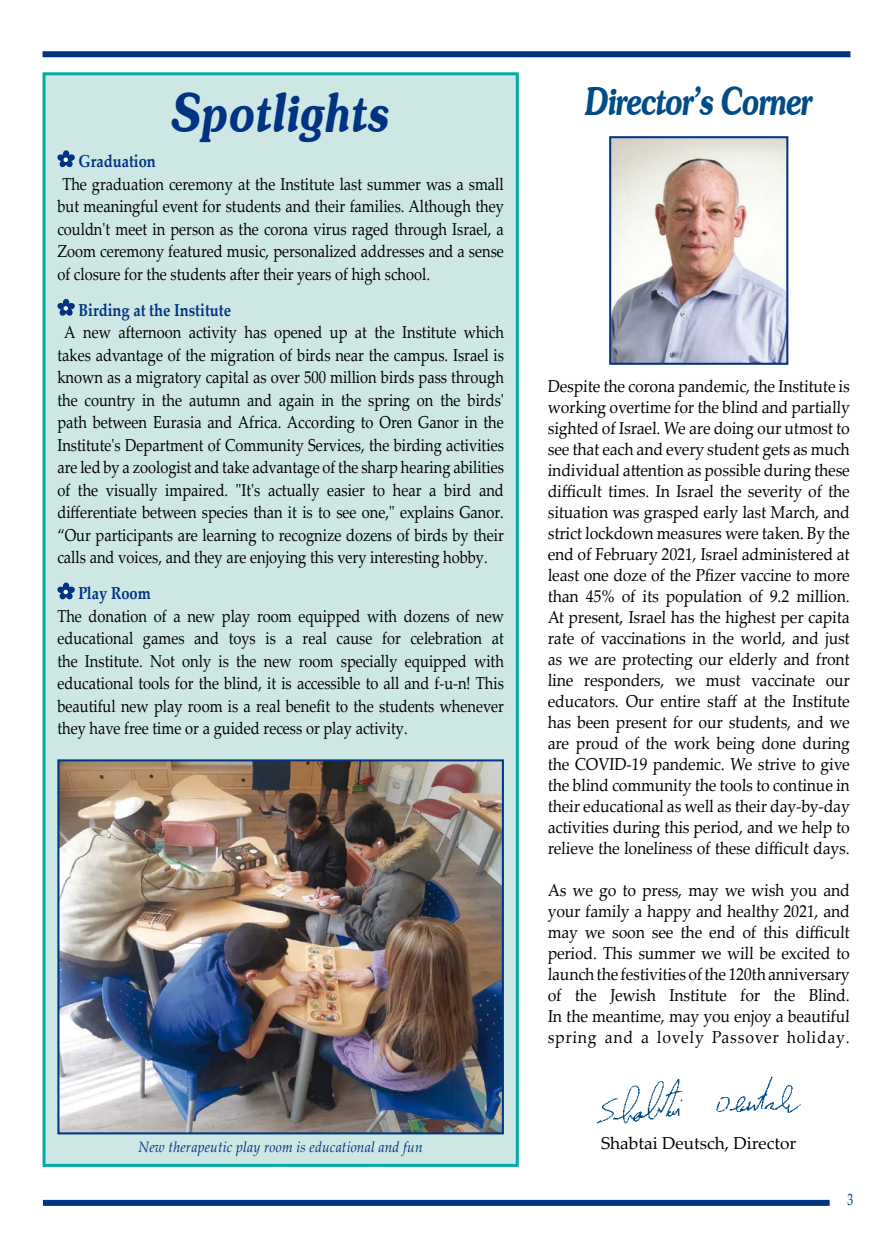
<style>
.page{position:relative;width:893px;height:1255px;background:#fff}
.page>*{position:absolute;margin:0;border:0;box-sizing:border-box;transform-origin:0 0}
.t1{font:italic 600 54px "Souvenir IT Cby BT";letter-spacing:.01em;color:#003382;scale:.8 1}
.t2{font:italic 600 39px "Souvenir IT Cby BT";letter-spacing:-.04em;color:#004c86;scale:.74 1}
.t3{font:17.25px/22.5px "Palatino Linotype";color:#000;text-align:justify;scale:.85 1}
.t4{font:17.25px/21px "Palatino Linotype";color:#000;text-align:justify;scale:.9 1}
.t5{font:700 17.25px "Palatino Linotype";color:#003382;scale:.85 1}
.t6{font:17.25px "Palatino Linotype";color:#000}
.t7{font:16.5px "Palatino Linotype";color:#003382;scale:.7 1}
.t8{font:italic 15px "Palatino Linotype";letter-spacing:.01em;color:#003382;scale:.92 1}
</style>
<div class="page">
<div style="left:43px;top:51px;width:807px;height:6px;background:#003382"></div>
<div style="left:43px;top:1199px;width:787px;height:6px;background:#003382"></div>
<div style="left:43px;top:72px;width:476px;height:1094px;background:#cde8e4;border:3px solid #00aba4"></div>
<img style="left:612px;top:139px;width:173px;height:223px">
<div style="left:609px;top:136px;width:179px;height:229px;border:2px solid #003382"></div>
<svg style="left:57px;top:150px;width:18px;height:18px"></svg>
<svg style="left:57px;top:298px;width:18px;height:18px"></svg>
<svg style="left:57px;top:582px;width:18px;height:18px"></svg>
<img style="left:60px;top:762px;width:441px;height:369px">
<div style="left:57px;top:759px;width:447px;height:375px;border:2px solid #003382"></div>
<img style="left:597px;top:1076px;width:204px;height:47px">
<h1 class="t1" style="left:172px;top:78px;width:273px">Spotlights</h1>
<p class="t5" style="left:78px;top:149px;width:93px">Graduation</p>
<p class="t3" style="left:57px;top:172px;width:527px">The graduation ceremony at the Institute last summer was a small but meaningful event for students and their families. Although they couldn't meet in person as the corona virus raged through Israel, a Zoom ceremony featured music, personalized addresses and a sense of closure for the students after their years of high school.</p>
<p class="t5" style="left:78px;top:297px;width:181px">Birding at the Institute</p>
<p class="t3" style="left:57px;top:320px;width:527px;text-indent:7px">A new afternoon activity has opened up at the Institute which takes advantage of the migration of birds near the campus. Israel is known as a migratory capital as over 500 million birds pass through the country in the autumn and again in the spring on the birds' path between Eurasia and Africa. According to Oren Ganor in the Institute's Department of Community Services, the birding activities are led by a zoologist and take advantage of the sharp hearing abilities of the visually impaired. "It's actually easier to hear a bird and differentiate between species than it is to see one," explains Ganor. “Our participants are learning to recognize dozens of birds by their calls and voices, and they are enjoying this very interesting hobby.</p>
<p class="t5" style="left:78px;top:581px;width:87px">Play Room</p>
<p class="t3" style="left:57px;top:604px;width:527px">The donation of a new play room equipped with dozens of new educational games and toys is a real cause for celebration at the Institute. Not only is the new room specially equipped with educational tools for the blind, it is accessible to all and f-u-n! This beautiful new play room is a real benefit to the students whenever they have free time or a guided recess or play activity.</p>
<p class="t8" style="left:139px;top:1136px;width:310px">New therapeutic play room is educational and fun</p>
<h2 class="t2" style="left:585px;top:76px;width:309px">Director’s Corner</h2>
<p class="t4" style="left:548px;top:375px;width:338px">Despite the corona pandemic, the Institute is working overtime for the blind and partially sighted of Israel. We are doing our utmost to see that each and every student gets as much individual attention as possible during these difficult times. In Israel the severity of the situation was grasped early last March, and strict lockdown measures were taken. By the end of February 2021, Israel administered at least one doze of the Pfizer vaccine to more than 45% of its population of 9.2 million.<br>At present, Israel has the highest per capita rate of vaccinations in the world, and just as we are protecting our elderly and front line responders, we must vaccinate our educators. Our entire staff at the Institute has been present for our students, and we are proud of the work being done during the COVID-19 pandemic. We strive to give the blind community the tools to continue in their educational as well as their day-by-day activities during this period, and we help to relieve the loneliness of these difficult days.</p>
<p class="t4" style="left:548px;top:879px;width:338px">As we go to press, may we wish you and your family a happy and healthy 2021, and may we soon see the end of this difficult period. This summer we will be excited to launch the festivities of the 120th anniversary of the Jewish Institute for the Blind.<br>In the meantime, may you enjoy a beautiful spring and a lovely Passover holiday.</p>
<p class="t6" style="left:601px;top:1130px;width:197px">Shabtai Deutsch, Director</p>
<p class="t7" style="left:848px;top:1187px;width:10px">3</p>
</div>
